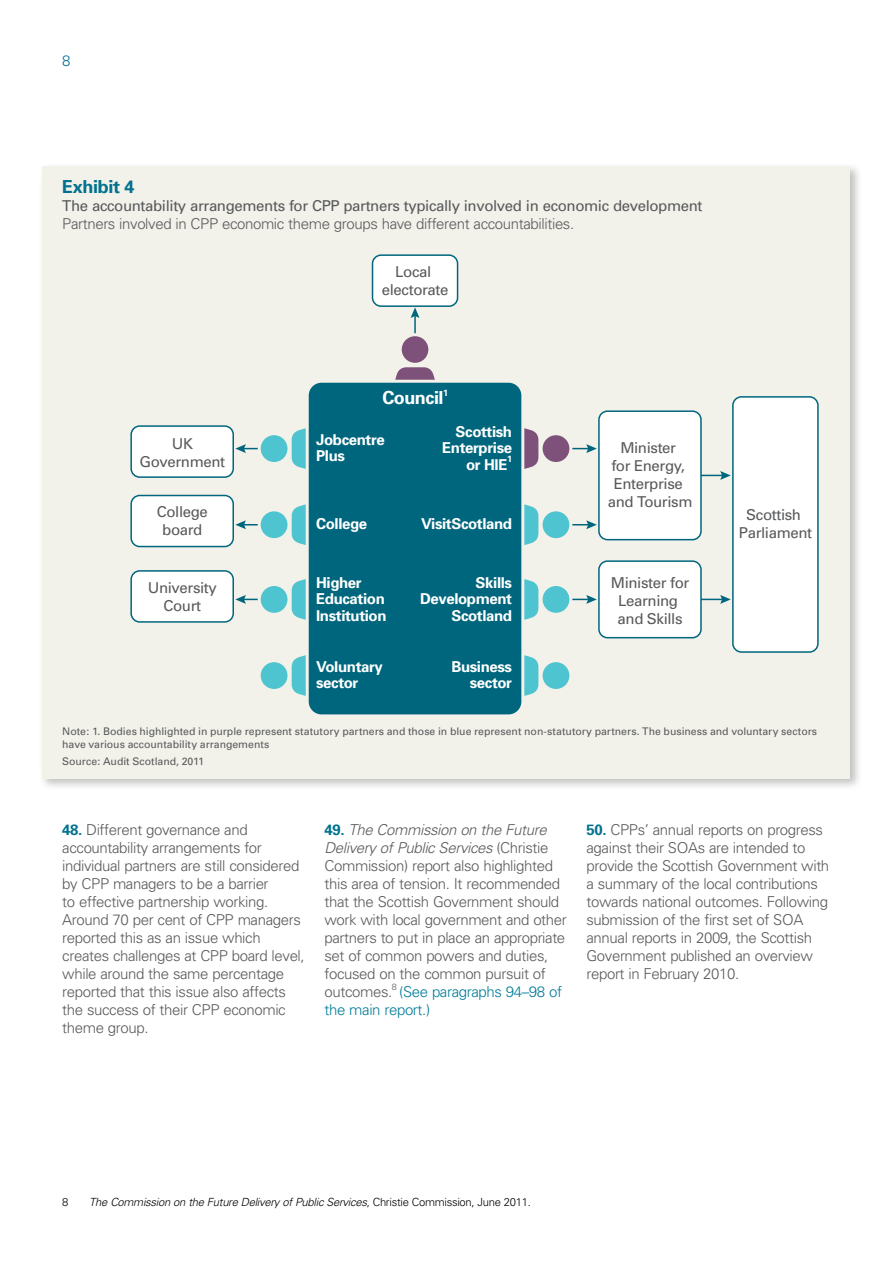
<style>
.page{position:relative;width:893px;height:1263px;background:#fff}
.page>*{position:absolute;margin:0;border:0;box-sizing:border-box;transform-origin:0 0}
.t1{font:700 18px "Univers";letter-spacing:-.02em;color:#00728f}
.t2{font:700 18px "Univers";letter-spacing:-.025em;color:#fff}
.Paragraph{font:300 15px/18px "Univers";letter-spacing:-.025em;color:#58595b}
.t3{font:15px/18px "Univers";letter-spacing:-.025em;color:#58595b;text-align:center}
.t4{font:700 15px/16.5px "Univers";letter-spacing:-.025em;color:#fff}
.Paragraph-2{font:300 15px/18px "Univers";letter-spacing:-.025em;color:#007b98}
.t5{font:300 15px "Univers";color:#00728f}
.t6{font:italic 300 11.25px "Univers";letter-spacing:-.025em;color:#000}
.t7{font:300 11.25px "Univers";color:#000}
.t8{font:10.5px/12.6px "Univers";color:#58595b}
.Paragraph-3{font:300 9px "Univers";color:#58595b}
.t9{font:700 9px "Univers";color:#fff}
.s1{font-weight:300}
.s2{font-weight:700;color:#00728f}
.s3{font-style:italic}
.s4{font-style:normal}
</style>
<div class="page">
<div style="left:39px;top:162px;width:824px;height:628px;background:#000;opacity:.25"></div>
<div style="left:43px;top:166px;width:807px;height:612px;background:#f2f1ea"></div>
<svg style="left:572px;top:595px;width:25px;height:9px"></svg>
<hr style="left:414px;top:315px;width:2px;height:23px;background:#00667d">
<svg style="left:411px;top:307px;width:8px;height:11px"></svg>
<svg style="left:572px;top:444px;width:25px;height:9px"></svg>
<svg style="left:572px;top:520px;width:25px;height:9px"></svg>
<svg style="left:702px;top:471px;width:29px;height:9px"></svg>
<svg style="left:702px;top:595px;width:29px;height:9px"></svg>
<svg style="left:235px;top:520px;width:23px;height:9px"></svg>
<svg style="left:235px;top:595px;width:23px;height:9px"></svg>
<svg style="left:235px;top:444px;width:23px;height:9px"></svg>
<div style="left:400px;top:335px;width:30px;height:29px;background:#7d5179;border-radius:50%"></div>
<div style="left:399px;top:333px;width:32px;height:33px;border:3px solid #f2f1ea;border-radius:50%"></div>
<svg style="left:395px;top:363px;width:40px;height:17px"></svg>
<div style="left:541px;top:434px;width:30px;height:29px;background:#7d5179;border-radius:50%"></div>
<div style="left:540px;top:432px;width:32px;height:33px;border:3px solid #f2f1ea;border-radius:50%"></div>
<svg style="left:524px;top:428px;width:19px;height:41px"></svg>
<div style="left:541px;top:510px;width:30px;height:30px;background:#4dc4cf;border-radius:50%"></div>
<div style="left:540px;top:508px;width:32px;height:33px;border:3px solid #f2f1ea;border-radius:50%"></div>
<svg style="left:524px;top:504px;width:19px;height:41px"></svg>
<div style="left:541px;top:584px;width:30px;height:30px;background:#4dc4cf;border-radius:50%"></div>
<div style="left:540px;top:583px;width:32px;height:33px;border:3px solid #f2f1ea;border-radius:50%"></div>
<svg style="left:524px;top:579px;width:19px;height:41px"></svg>
<div style="left:541px;top:661px;width:30px;height:29px;background:#4dc4cf;border-radius:50%"></div>
<div style="left:540px;top:659px;width:32px;height:33px;border:3px solid #f2f1ea;border-radius:50%"></div>
<svg style="left:524px;top:655px;width:19px;height:41px"></svg>
<div style="left:259px;top:661px;width:30px;height:29px;background:#4dc4cf;border-radius:50%"></div>
<div style="left:258px;top:659px;width:32px;height:33px;border:3px solid #f2f1ea;border-radius:50%"></div>
<svg style="left:287px;top:655px;width:19px;height:41px"></svg>
<div style="left:259px;top:584px;width:30px;height:30px;background:#4dc4cf;border-radius:50%"></div>
<div style="left:258px;top:583px;width:32px;height:33px;border:3px solid #f2f1ea;border-radius:50%"></div>
<svg style="left:287px;top:579px;width:19px;height:41px"></svg>
<div style="left:259px;top:510px;width:30px;height:30px;background:#4dc4cf;border-radius:50%"></div>
<div style="left:258px;top:508px;width:32px;height:33px;border:3px solid #f2f1ea;border-radius:50%"></div>
<svg style="left:287px;top:504px;width:19px;height:41px"></svg>
<div style="left:259px;top:434px;width:30px;height:29px;background:#4dc4cf;border-radius:50%"></div>
<div style="left:258px;top:432px;width:32px;height:33px;border:3px solid #f2f1ea;border-radius:50%"></div>
<svg style="left:287px;top:428px;width:19px;height:41px"></svg>
<div style="left:308px;top:382px;width:214px;height:333px;background:#00667d"></div>
<div style="left:131px;top:426px;width:102px;height:51px;background:#fff;border-radius:9px"></div>
<div style="left:130px;top:425px;width:104px;height:53px;border:2px solid #00667d;border-radius:9px"></div>
<div style="left:131px;top:495px;width:102px;height:51px;background:#fff;border-radius:9px"></div>
<div style="left:130px;top:495px;width:104px;height:52px;border:2px solid #00667d;border-radius:9px"></div>
<div style="left:131px;top:571px;width:102px;height:51px;background:#fff;border-radius:9px"></div>
<div style="left:130px;top:570px;width:104px;height:53px;border:2px solid #00667d;border-radius:9px"></div>
<div style="left:372px;top:255px;width:86px;height:51px;background:#fff;border-radius:9px"></div>
<div style="left:372px;top:254px;width:86px;height:53px;border:2px solid #00667d;border-radius:9px"></div>
<div style="left:733px;top:397px;width:85px;height:255px;background:#fff;border-radius:9px"></div>
<div style="left:732px;top:396px;width:87px;height:257px;border:2px solid #00667d;border-radius:9px"></div>
<div style="left:599px;top:411px;width:102px;height:129px;background:#fff;border-radius:9px"></div>
<div style="left:598px;top:410px;width:104px;height:130px;border:2px solid #00667d;border-radius:9px"></div>
<div style="left:599px;top:561px;width:102px;height:77px;background:#fff;border-radius:9px"></div>
<div style="left:598px;top:560px;width:104px;height:78px;border:2px solid #00667d;border-radius:9px"></div>
<p class="t5" style="left:62px;top:52px;width:10px">8</p>
<p class="t1" style="left:62px;top:176px;width:74px">Exhibit 4</p>
<p class="t3" style="left:62px;top:197px;width:642px;text-align:left">The accountability arrangements for CPP partners typically involved in economic development<br><span class="s1">Partners involved in CPP economic theme groups have different accountabilities.</span></p>
<p class="t3" style="left:382px;top:263px;width:68px">Local electorate</p>
<p class="t3" style="left:139px;top:435px;width:87px">UK<br>Government</p>
<p class="t3" style="left:157px;top:503px;width:53px">College board</p>
<p class="t3" style="left:148px;top:579px;width:71px">University<br>Court</p>
<p class="t2" style="left:382px;top:386px;width:67px">Council<sup>1</sup></p>
<p class="t4" style="left:316px;top:431px;width:70px">Jobcentre<br>Plus</p>
<p class="t4" style="left:456px;top:423px;width:58px">Scottish</p>
<p class="t4" style="left:442px;top:440px;width:71px">Enterprise</p>
<p class="t4" style="left:466px;top:456px;width:43px">or HIE</p>
<p class="t9" style="left:507px;top:453px;width:7px">1</p>
<p class="t4" style="left:316px;top:516px;width:53px">College</p>
<p class="t4" style="left:421px;top:516px;width:93px">VisitScotland</p>
<p class="t4" style="left:316px;top:574px;width:72px">Higher<br>Education<br>Institution</p>
<p class="t4" style="left:420px;top:574px;width:94px;text-align:right">Skills<br>Development<br>Scotland</p>
<p class="t4" style="left:316px;top:658px;width:68px">Voluntary sector</p>
<p class="t4" style="left:451px;top:658px;width:62px;text-align:right">Business sector</p>
<p class="t3" style="left:608px;top:439px;width:86px">Minister<br>for Energy,<br>Enterprise and Tourism</p>
<p class="t3" style="left:611px;top:573px;width:80px">Minister for<br>Learning and Skills</p>
<p class="t3" style="left:739px;top:506px;width:75px">Scottish<br>Parliament</p>
<p class="t8" style="left:62px;top:725px;width:756px">Note: 1. Bodies highlighted in purple represent statutory partners and those in blue represent non-statutory partners. The business and voluntary sectors have various accountability arrangements</p>
<p class="t8" style="left:62px;top:755px;width:143px">Source: Audit Scotland, 2011</p>
<p class="Paragraph" style="left:62px;top:821px;width:244px"><span class="s2">48.</span> Different governance and accountability arrangements for individual partners are still considered by CPP managers to be a barrier<br>to effective partnership working.<br>Around 70 per cent of CPP managers reported this as an issue which creates challenges at CPP board level, while around the same percentage reported that this issue also affects the success of their CPP economic theme group.</p>
<p class="Paragraph" style="left:324px;top:821px;width:244px"><span class="s2">49.</span> <span class="s3">The Commission on the Future Delivery of Public Services</span> (Christie Commission) report also highlighted this area of tension. It recommended that the Scottish Government should work with local government and other partners to put in place an appropriate set of common powers and duties, focused on the common pursuit of outcomes.</p>
<p class="Paragraph-3" style="left:392px;top:981px;width:7px">8</p>
<p class="Paragraph-2" style="left:324px;top:983px;width:239px;text-indent:75px">(See paragraphs 94–98 of the main report.)</p>
<p class="Paragraph" style="left:586px;top:821px;width:244px"><span class="s2">50.</span> CPPs’ annual reports on progress against their SOAs are intended to provide the Scottish Government with a summary of the local contributions towards national outcomes. Following submission of the first set of SOA annual reports in 2009, the Scottish Government published an overview report in February 2010.</p>
<p class="t7" style="left:62px;top:1195px;width:8px">8</p>
<p class="t6" style="left:89px;top:1195px;width:443px">The Commission on the Future Delivery of Public Services<span class="s4">, Christie Commission, June 2011.</span></p>
</div>
